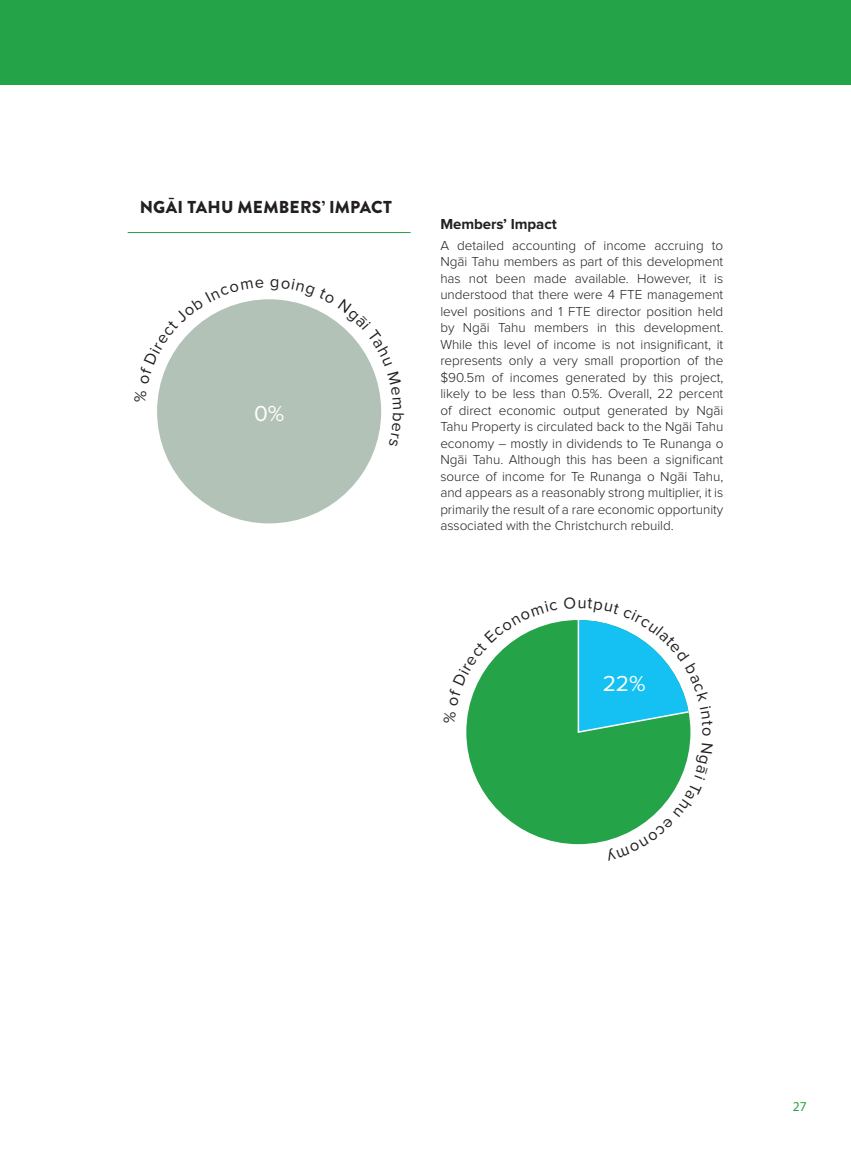
<style>
.page{position:relative;width:851px;height:1149px;background:#fff}
.page>*{position:absolute;margin:0;border:0;box-sizing:border-box;transform-origin:0 0}
.t1{font:22.5px "Proxima Nova";color:#fff}
.t2{font:900 17.25px "Brandon Grotesque";letter-spacing:.015em;color:#231f20}
.t3{font:700 15px "Proxima Nova";letter-spacing:-.005em;color:#231f20}
.t4{font:13.65px "Myriad Pro";color:#24a348}
.t5{font:300 13.5px/16.5px "Proxima Nova";letter-spacing:-.005em;color:#231f20;text-align:justify}
</style>
<div class="page">
<div style="left:466px;top:620px;width:224px;height:223px;background:#24a348;border-radius:50%"></div>
<div style="left:157px;top:299px;width:224px;height:224px;background:#b2c2b6;border-radius:50%"></div>
<hr style="left:128px;top:232px;width:282px;height:1px;background:#24a348">
<div style="left:0;top:0;width:850px;height:84px;background:#24a348"></div>
<svg style="left:469px;top:622px;width:88px;height:83px"></svg>
<svg style="left:565px;top:620px;width:126px;height:115px"></svg>
<svg style="left:605px;top:742px;width:85px;height:99px"></svg>
<svg style="left:160px;top:299px;width:104px;height:85px"></svg>
<svg style="left:270px;top:299px;width:112px;height:147px"></svg>
<p class="t2" style="left:140px;top:195px;width:254px">NGĀI TAHU MEMBERS’ IMPACT</p>
<h1 class="t1" style="left:254px;top:403px;width:32px">0%</h1>
<p class="t3" style="left:440px;top:217px;width:118px">Members’ Impact</p>
<p class="t5" style="left:440px;top:237px;width:284px">A detailed accounting of income accruing to Ngāi Tahu members as part of this development has not been made available. However, it is understood that there were 4 FTE management level positions and 1 FTE director position held by Ngāi Tahu members in this development.<br>While this level of income is not insignificant, it represents only a very small proportion of the $90.5m of incomes generated by this project, likely to be less than 0.5%. Overall, 22 percent of direct economic output generated by Ngāi Tahu Property is circulated back to the Ngāi Tahu economy – mostly in dividends to Te Runanga o Ngāi Tahu. Although this has been a significant source of income for Te Runanga o Ngāi Tahu, and appears as a reasonably strong multiplier, it is primarily the result of a rare economic opportunity associated with the Christchurch rebuild.</p>
<h1 class="t1" style="left:602px;top:673px;width:44px">22%</h1>
<p class="t4" style="left:792px;top:1097px;width:16px">27</p>
</div>
